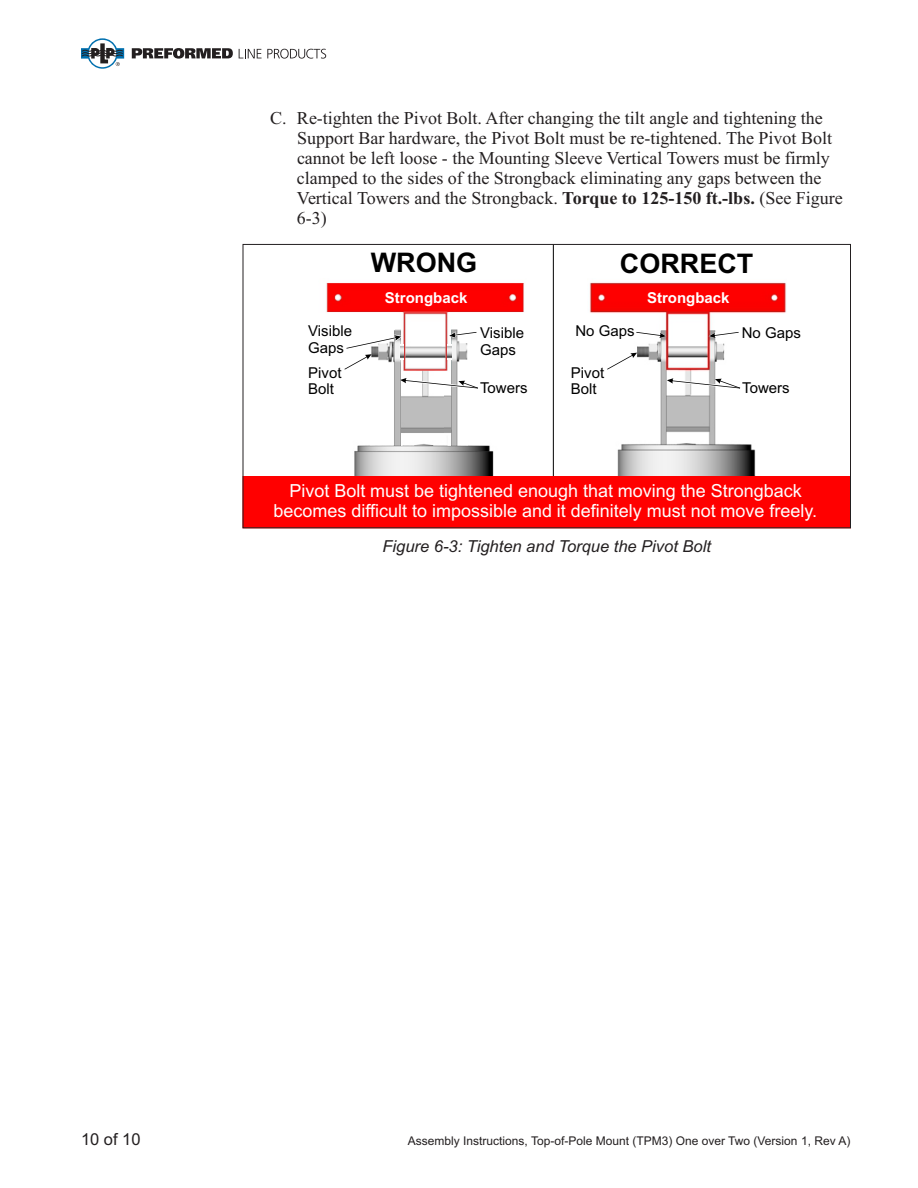
<style>
.page{position:relative;width:918px;height:1188px;background:#fff}
.page>*{position:absolute;margin:0;border:0;box-sizing:border-box;transform-origin:0 0}
.t1{font:700 27px "Arial";color:#000}
.t2{font:18px/20px "Times New Roman";color:#231f20}
.t3{font:18px/19.5px "Arial";color:#fff;text-align:center}
.t4{font:italic 16.5px "Arial";color:#231f20}
.t5{font:16.5px "Arial";color:#231f20}
.t6{font:15px/16.8px "Arial";color:#000}
.t7{font:700 15px "Arial";color:#fff}
.t8{font:12px "Arial";color:#231f20}
.s1{font-weight:700}
</style>
<div class="page">
<img style="left:326px;top:283px;width:168px;height:193px">
<img style="left:371px;top:370px;width:23px;height:75px">
<img style="left:445px;top:394px;width:7px;height:41px">
<img style="left:452px;top:370px;width:16px;height:75px">
<img style="left:394px;top:370px;width:6px;height:75px">
<img style="left:327px;top:283px;width:197px;height:87px">
<img style="left:403px;top:345px;width:1px;height:15px">
<img style="left:448px;top:345px;width:4px;height:15px">
<img style="left:590px;top:282px;width:197px;height:194px">
<svg style="left:709px;top:331px;width:30px;height:8px"></svg>
<svg style="left:636px;top:331px;width:30px;height:8px"></svg>
<svg style="left:667px;top:377px;width:73px;height:12px"></svg>
<svg style="left:607px;top:353px;width:30px;height:17px"></svg>
<svg style="left:448px;top:331px;width:29px;height:7px"></svg>
<svg style="left:344px;top:334px;width:59px;height:36px"></svg>
<svg style="left:400px;top:377px;width:78px;height:12px"></svg>
<hr style="left:553px;top:244px;width:1px;height:233px;background:#000">
<div style="left:242px;top:476px;width:609px;height:53px;background:#f00"></div>
<div style="left:243px;top:244px;width:608px;height:284px;border:1px solid #231f20"></div>
<svg style="left:81px;top:38px;width:43px;height:31px"></svg>
<svg style="left:132px;top:48px;width:101px;height:11px"></svg>
<svg style="left:239px;top:49px;width:87px;height:10px"></svg>
<p class="t2" style="left:270px;top:110px;width:18px">C.</p>
<p class="t2" style="left:297px;top:110px;width:527px">Re-tighten the Pivot Bolt. After changing the tilt angle and tightening the</p>
<p class="t2" style="left:297px;top:130px;width:547px">Support Bar hardware, the Pivot Bolt must be re-tightened. The Pivot Bolt cannot be left loose - the Mounting Sleeve Vertical Towers must be firmly clamped to the sides of the Strongback eliminating any gaps between the Vertical Towers and the Strongback. <span class="s1">Torque to 125-150 ft.-lbs.</span> (See Figure 6-3)</p>
<h1 class="t1" style="left:371px;top:253px;width:108px">WRONG</h1>
<h1 class="t1" style="left:620px;top:254px;width:135px">CORRECT</h1>
<p class="t6" style="left:308px;top:324px;width:45px">Visible<br>Gaps</p>
<p class="t6" style="left:308px;top:365px;width:35px">Pivot<br>Bolt</p>
<p class="t7" style="left:385px;top:292px;width:84px">Strongback</p>
<p class="t6" style="left:480px;top:326px;width:45px">Visible<br>Gaps</p>
<p class="t6" style="left:480px;top:381px;width:49px">Towers</p>
<p class="t7" style="left:647px;top:292px;width:84px">Strongback</p>
<p class="t6" style="left:575px;top:324px;width:61px">No Gaps</p>
<p class="t6" style="left:742px;top:326px;width:61px">No Gaps</p>
<p class="t6" style="left:571px;top:365px;width:35px">Pivot<br>Bolt</p>
<p class="t6" style="left:742px;top:381px;width:49px">Towers</p>
<p class="t3" style="left:274px;top:483px;width:545px">Pivot Bolt must be tightened enough that moving the Strongback becomes difficult to impossible and it definitely must not move freely.</p>
<p class="t4" style="left:382px;top:540px;width:330px">Figure 6-3: Tighten and Torque the Pivot Bolt</p>
<p class="t5" style="left:81px;top:1133px;width:61px">10 of 10</p>
<p class="t8" style="left:408px;top:1136px;width:444px">Assembly Instructions, Top-of-Pole Mount (TPM3) One over Two (Version 1, Rev A)</p>
</div>
